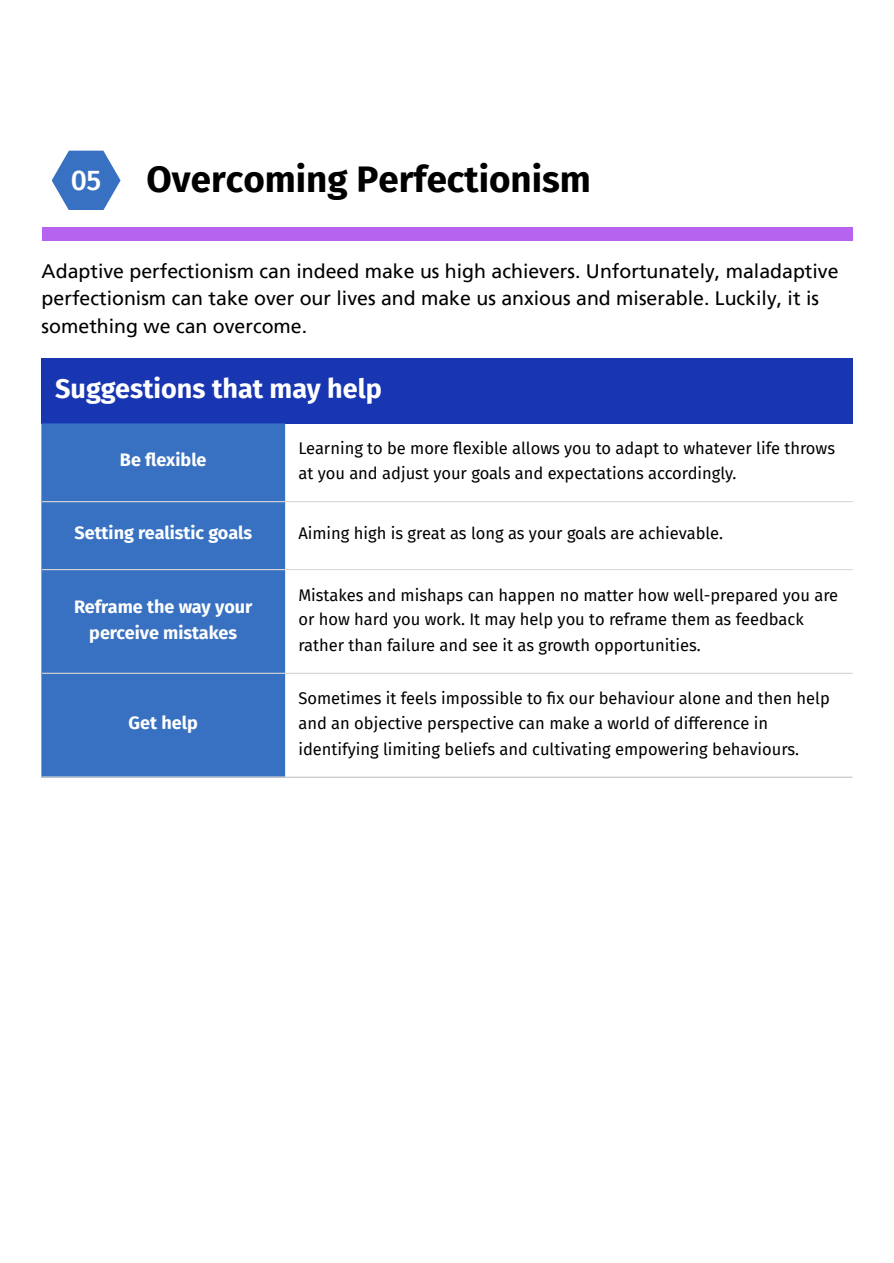
<style>
.page{position:relative;width:894px;height:1263px;background:#fff}
.page>*{position:absolute;margin:0;border:0;box-sizing:border-box;transform-origin:0 0}
.t1{font:700 36.75px "Fira Sans";color:#000}
.t2{font:500 28.35px "Fira Sans";color:#fff}
.t3{font:700 27px "Fira Sans";color:#fff}
.t4{font:19.5px/27.6px "Frutiger LT Pro";color:#000}
.t5{font:700 18px/25.8px "Fira Sans";color:#fff;text-align:center}
.t6{font:16.5px/25.3px "Fira Sans";color:#000}
</style>
<div class="page">
<svg style="left:52px;top:151px;width:68px;height:59px"></svg>
<div style="left:42px;top:227px;width:810px;height:14px;background:#b663ef"></div>
<div style="left:42px;top:359px;width:810px;height:65px;background:#1836b2"></div>
<div style="left:42px;top:423px;width:243px;height:353px;background:#3871c1"></div>
<hr style="left:42px;top:501px;width:810px;height:1px;background:#dbdbdb">
<hr style="left:42px;top:569px;width:810px;height:1px;background:#dbdbdb">
<hr style="left:42px;top:673px;width:810px;height:1px;background:#dbdbdb">
<hr style="left:42px;top:776px;width:810px;height:1px;background:#dbdbdb">
<p class="t2" style="left:71px;top:163px;width:32px">05</p>
<p class="t1" style="left:146px;top:158px;width:446px">Overcoming Perfectionism</p>
<p class="t4" style="left:42px;top:257px;width:798px">Adaptive perfectionism can indeed make us high achievers. Unfortunately, maladaptive perfectionism can take over our lives and make us anxious and miserable. Luckily, it is something we can overcome.</p>
<p class="t3" style="left:55px;top:373px;width:328px">Suggestions that may help</p>
<p class="t5" style="left:120px;top:447px;width:88px">Be flexible</p>
<p class="t6" style="left:298px;top:436px;width:538px;line-height:24.8px">Learning to be more flexible allows you to adapt to whatever life throws at you and adjust your goals and expectations accordingly.</p>
<p class="t5" style="left:74px;top:520px;width:179px">Setting realistic goals</p>
<p class="t6" style="left:298px;top:521px;width:426px">Aiming high is great as long as your goals are achievable.</p>
<p class="t5" style="left:74px;top:594px;width:180px">Reframe the way your perceive mistakes</p>
<p class="t6" style="left:298px;top:582px;width:541px">Mistakes and mishaps can happen no matter how well-prepared you are or how hard you work. It may help you to reframe them as feedback rather than failure and see it as growth opportunities.</p>
<p class="t5" style="left:129px;top:710px;width:71px">Get help</p>
<p class="t6" style="left:298px;top:686px;width:533px">Sometimes it feels impossible to fix our behaviour alone and then help and an objective perspective can make a world of difference in identifying limiting beliefs and cultivating empowering behaviours.</p>
</div>
